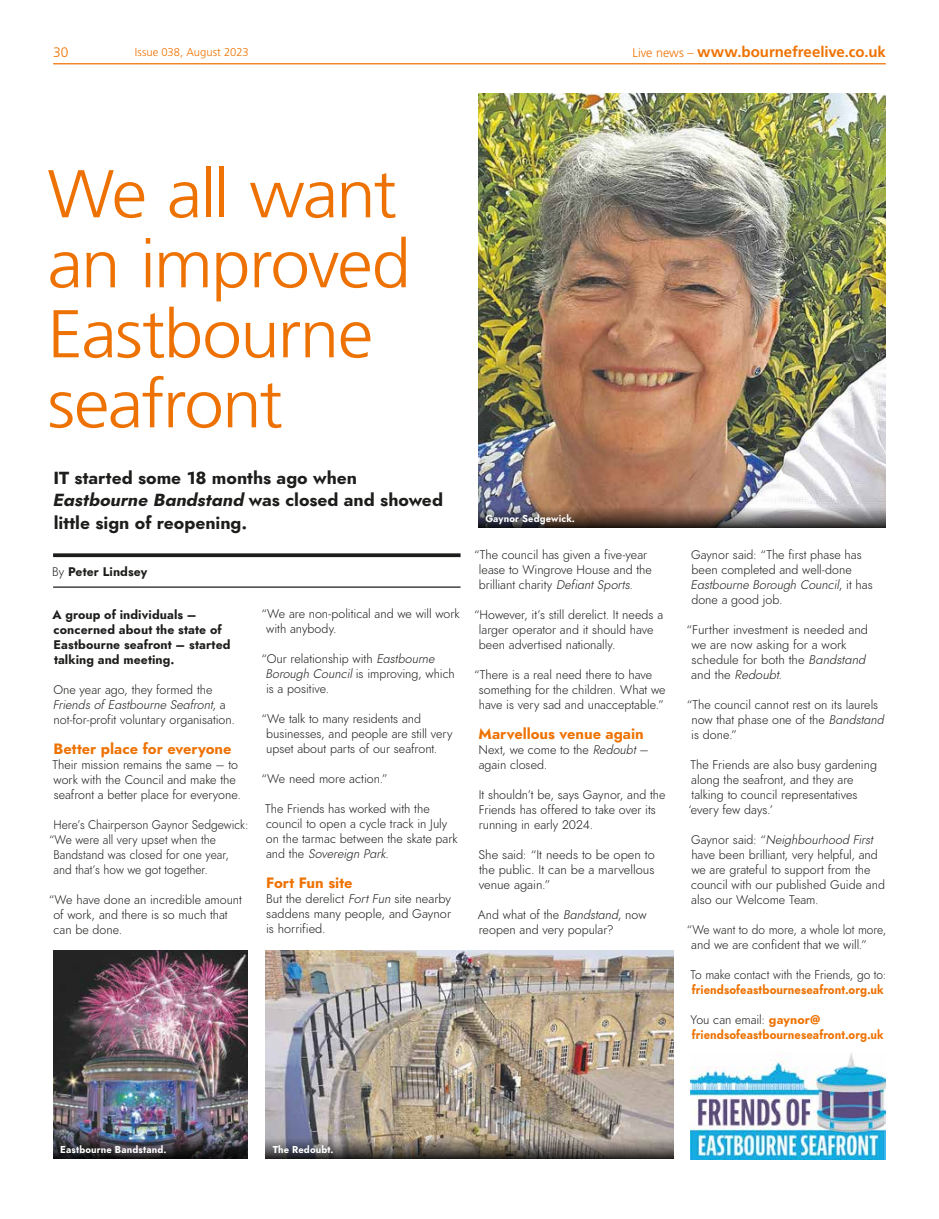
<style>
.page{position:relative;width:939px;height:1219px;background:#fff}
.page>*{position:absolute;margin:0;border:0;box-sizing:border-box;transform-origin:0 0}
.t1{font:300 67.5px/70px "Frutiger LT Std";letter-spacing:-.025em;color:#ee7203;scale:1.05 1}
.t2{font:italic 700 17.5px/22.5px "Renner";color:#1d1d1b}
.t3{font:italic 700 15px "Renner";color:#ee7203}
.t4{font:700 15px "Frutiger LT Std";letter-spacing:-.005em;color:#ee7203}
.t5{font:300 13.75px "Frutiger LT Std";color:#ee7203}
.t6{font:italic 300 12.5px/15px "Renner";color:#1d1d1b}
.t7{font:italic 300 12.5px/15px "Renner";color:#1d1d1b;scale:.96 1}
.t8{font:italic 700 12.5px/15px "Renner";letter-spacing:.005em;color:#1d1d1b}
.t9{font:italic 700 12.5px/15px "Renner";letter-spacing:.005em;color:#ee7203}
.t10{font:italic 700 12.5px "Renner";letter-spacing:.005em;color:#ee7203;scale:.92 1}
.t11{font:300 11.25px "Frutiger LT Std";color:#ee7203}
.t12{font:italic 700 10px "Renner";letter-spacing:.015em;color:#fff;scale:.96 1}
.s1{font-weight:300;font-size:12.5px}
.s2{font-style:inherit}
.s3{font-weight:300}
.s4{font-weight:300;color:#1d1d1b}
</style>
<div class="page">
<svg style="left:53px;top:553px;width:408px;height:4px;background:#31312f"></svg>
<hr style="left:53px;top:586px;width:408px;height:2px;background:#1d1d1b">
<img style="left:478px;top:94px;width:408px;height:412px">
<img style="left:53px;top:950px;width:195px;height:188px">
<img style="left:691px;top:1052px;width:195px;height:107px">
<img style="left:266px;top:950px;width:407px;height:188px">
<svg style="left:266px;top:1138px;width:407px;height:21px;background:#69635d"></svg>
<svg style="left:53px;top:1138px;width:195px;height:21px;background:#323139"></svg>
<svg style="left:478px;top:506px;width:408px;height:22px;background:#70615d"></svg>
<hr style="left:53px;top:63px;width:833px;height:1px;background:#ee7203">
<p class="t5" style="left:53px;top:44px;width:17px">30</p>
<p class="t11" style="left:135px;top:46px;width:115px">Issue 038, August 2023</p>
<p class="t4" style="left:632px;top:43px;width:255px"><span class="s1">Live news –</span> www.bournefreelive.co.uk</p>
<h1 class="t1" style="left:47px;top:160px;width:348px">We all want an improved<br>Eastbourne seafront</h1>
<h2 class="t2" style="left:53px;top:466px;width:392px">IT started some 18 months ago when<br><span class="s2">Eastbourne Bandstand</span> was closed and showed little sign of reopening.</h2>
<p class="t8" style="left:52px;top:564px;width:97px"><span class="s3">By</span> Peter Lindsey</p>
<p class="t8" style="left:52px;top:607px;width:180px">A group of individuals – concerned about the state of<br>Eastbourne seafront – started talking and meeting.</p>
<p class="t6" style="left:53px;top:682px;width:184px">One year ago, they formed the<br><span class="s2">Friends of Eastbourne Seafront</span>, a not-for-profit voluntary organisation.</p>
<p class="t3" style="left:53px;top:738px;width:180px">Better place for everyone</p>
<p class="t6" style="left:53px;top:757px;width:190px">Their mission remains the same – to work with the Council and make the seafront a better place for everyone.</p>
<p class="t7" style="left:54px;top:817px;width:205px">Here’s Chairperson Gaynor Sedgewick:</p>
<p class="t7" style="left:49px;top:832px;width:175px">“We were all very upset when the</p>
<p class="t7" style="left:54px;top:847px;width:184px">Bandstand was closed for one year,</p>
<p class="t7" style="left:53px;top:862px;width:162px">and that’s how we got together.</p>
<p class="t6" style="left:53px;top:892px;width:190px;text-indent:-5px">“We have done an incredible amount of work, and there is so much that can be done.</p>
<p class="t6" style="left:266px;top:607px;width:195px;text-indent:-5px">“We are non-political and we will work with anybody.</p>
<p class="t6" style="left:265px;top:652px;width:191px;text-indent:-4px">“Our relationship with <span class="s2">Eastbourne<br>Borough Council</span> is improving, which is a positive.</p>
<p class="t6" style="left:266px;top:712px;width:188px;text-indent:-5px">“We talk to many residents and businesses, and people are still very upset about parts of our seafront.</p>
<p class="t6" style="left:261px;top:772px;width:128px">“We need more action.”</p>
<p class="t6" style="left:265px;top:802px;width:194px">The Friends has worked with the council to open a cycle track in July on the tarmac between the skate park and the <span class="s2">Sovereign Park</span>.</p>
<p class="t3" style="left:266px;top:873px;width:88px">Fort Fun site</p>
<p class="t6" style="left:266px;top:892px;width:187px;text-align:justify">But the derelict <span class="s2">Fort Fun</span> site nearby saddens many people, and Gaynor is horrified.</p>
<p class="t12" style="left:485px;top:511px;width:95px">Gaynor Sedgewick.</p>
<p class="t6" style="left:479px;top:547px;width:175px;text-indent:-5px">“The council has given a five-year lease to Wingrove House and the brilliant charity <span class="s2">Defiant Sports</span>.</p>
<p class="t6" style="left:479px;top:607px;width:186px;text-indent:-5px">“However, it’s still derelict. It needs a larger operator and it should have been advertised nationally.</p>
<p class="t6" style="left:479px;top:667px;width:188px;text-indent:-5px">“There is a real need there to have something for the children. What we have is very sad and unacceptable.”</p>
<p class="t3" style="left:479px;top:723px;width:167px">Marvellous venue again</p>
<p class="t6" style="left:479px;top:742px;width:172px">Next, we come to the <span class="s2">Redoubt</span> – again closed.</p>
<p class="t6" style="left:479px;top:787px;width:188px">It shouldn’t be, says Gaynor, and the<br>Friends has offered to take over its running in early 2024.</p>
<p class="t6" style="left:478px;top:847px;width:178px;text-align:justify">She said: “It needs to be open to the public. It can be a marvellous venue again.”</p>
<p class="t6" style="left:478px;top:907px;width:170px">And what of the <span class="s2">Bandstand</span>, now reopen and very popular?</p>
<p class="t6" style="left:691px;top:547px;width:184px">Gaynor said: “The first phase has been completed and well-done<br><span class="s2">Eastbourne Borough Council</span>, it has done a good job.</p>
<p class="t6" style="left:691px;top:622px;width:178px;text-indent:-5px">“Further investment is needed and we are now asking for a work schedule for both the <span class="s2">Bandstand </span>and the <span class="s2">Redoubt</span>.</p>
<p class="t6" style="left:691px;top:697px;width:194px;text-indent:-5px">“The council cannot rest on its laurels now that phase one of the <span class="s2">Bandstand </span>is done.”</p>
<p class="t6" style="left:688px;top:757px;width:190px">The Friends are also busy gardening along the seafront, and they are talking to council representatives ‘every few days.’</p>
<p class="t6" style="left:691px;top:832px;width:195px">Gaynor said: “<span class="s2">Neighbourhood First </span>have been brilliant, very helpful, and we are grateful to support from the council with our published Guide and also our Welcome Team.</p>
<p class="t7" style="left:691px;top:922px;width:205px;text-indent:-4px">“We want to do more, a whole lot more, and we are confident that we will.”</p>
<p class="t7" style="left:690px;top:967px;width:206px">To make contact with the Friends, go to:</p>
<p class="t10" style="left:692px;top:981px;width:210px">friendsofeastbourneseafront.org.uk</p>
<p class="t9" style="left:690px;top:1012px;width:195px"><span class="s4">You can email:</span> gaynor@ friendsofeastbourneseafront.org.uk</p>
<p class="t12" style="left:60px;top:1142px;width:112px">Eastbourne Bandstand.</p>
<p class="t12" style="left:273px;top:1142px;width:65px">The Redoubt.</p>
</div>
